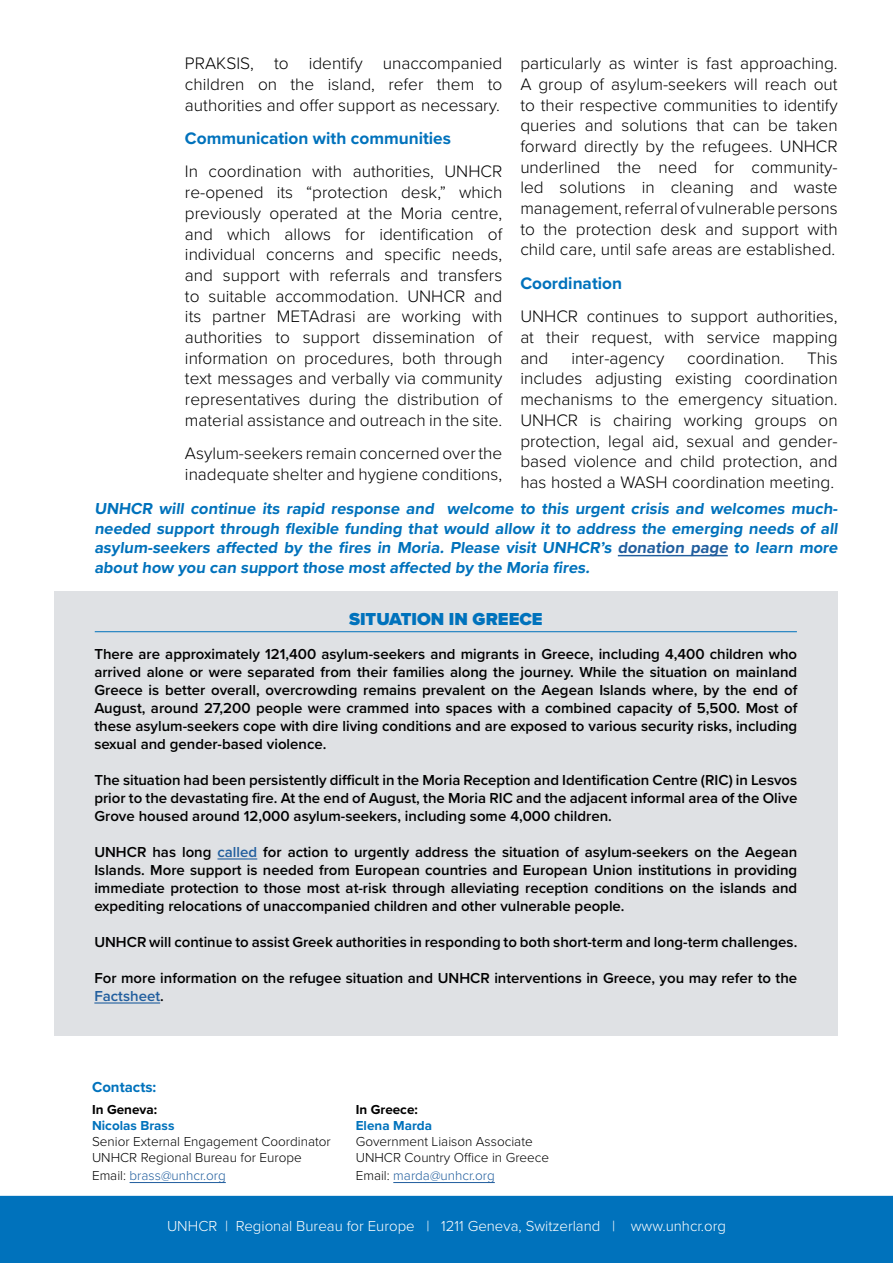
<style>
.page{position:relative;width:893px;height:1263px;background:#fff}
.page>*{position:absolute;margin:0;border:0;box-sizing:border-box;transform-origin:0 0}
.t1{font:900 18px "Proxima Nova";color:#0072bc}
.t2{font:300 17.25px/20.7px "Proxima Nova";color:#000;text-align:justify}
.t3{font:700 17.25px "Proxima Nova";color:#0072bc}
.t4{font:700 16.5px/19.8px "Proxima Nova";color:#0072bc;text-align:justify}
.t5{font:600 15px/18px "Proxima Nova";color:#000;text-align:justify}
.t6{font:300 15px "Proxima Nova";color:#fff}
.t7{font:700 15px "Proxima Nova";color:#0072bc}
.t8{font:300 13.5px/16.2px "Proxima Nova";color:#000}
.t9{font:300 13.5px "Proxima Nova";color:#215e9e}
.t10{font:700 13.5px "Proxima Nova";color:#0072bc}
.t11{font:700 13.5px "Proxima Nova";color:#000}
.s1{color:#215e9e}
.s2{color:#000}
</style>
<div class="page">
<div style="left:54px;top:591px;width:784px;height:444px;background:#dfe1e4"></div>
<hr style="left:217px;top:858px;width:40px;height:1px;background:#215e9e">
<hr style="left:94px;top:1002px;width:66px;height:1px;background:#215e9e">
<hr style="left:95px;top:631px;width:702px;height:1px;background:#0072bc">
<div style="left:0;top:1196px;width:893px;height:67px;background:#0072bc"></div>
<hr style="left:130px;top:1182px;width:96px;height:1px;background:#215e9e">
<hr style="left:393px;top:1182px;width:102px;height:1px;background:#215e9e">
<hr style="left:618px;top:555px;width:110px;height:1px;background:#215e9e">
<p class="t2" style="left:185px;top:52px;width:319px">PRAKSIS, to identify unaccompanied children on the island, refer them to authorities and offer support as necessary.</p>
<p class="t3" style="left:185px;top:125px;width:268px">Communication with communities</p>
<p class="t2" style="left:185px;top:160px;width:319px">In coordination with authorities, UNHCR re-opened its “protection desk,” which previously operated at the Moria centre, and which allows for identification of individual concerns and specific needs, and support with referrals and transfers to suitable accommodation. UNHCR and its partner METAdrasi are working with authorities to support dissemination of information on procedures, both through text messages and verbally via community representatives during the distribution of material assistance and outreach in the site.</p>
<p class="t2" style="left:185px;top:442px;width:319px">Asylum-seekers remain concerned over the inadequate shelter and hygiene conditions,</p>
<p class="t2" style="left:520px;top:52px;width:319px">particularly as winter is fast approaching.<br>A group of asylum-seekers will reach out to their respective communities to identify queries and solutions that can be taken forward directly by the refugees. UNHCR underlined the need for community&shy;led solutions in cleaning and waste management, referral of vulnerable persons to the protection desk and support with child care, until safe areas are established.</p>
<p class="t3" style="left:520px;top:270px;width:103px">Coordination</p>
<p class="t2" style="left:520px;top:305px;width:319px">UNHCR continues to support authorities, at their request, with service mapping and</p>
<p class="t2" style="left:520px;top:347px;width:319px;text-indent:287px">This includes adjusting existing coordination mechanisms to the emergency situation.<br>UNHCR is chairing working groups on protection, legal aid, sexual and gender&shy;based violence and child protection, and has hosted a WASH coordination meeting.</p>
<p class="t2" style="left:571px;top:347px;width:94px">inter-agency</p>
<p class="t2" style="left:687px;top:347px;width:98px">coordination.</p>
<p class="t4" style="left:94px;top:498px;width:748px">UNHCR will continue its rapid response and welcome to this urgent crisis and welcomes much&shy;needed support through flexible funding that would allow it to address the emerging needs of all asylum-seekers affected by the fires in Moria. Please visit UNHCR’s <span class="s1">donation page</span> to learn more about how you can support those most affected by the Moria fires.</p>
<p class="t1" style="left:349px;top:605px;width:195px">SITUATION IN GREECE</p>
<p class="t5" style="left:94px;top:644px;width:704px">There are approximately 121,400 asylum-seekers and migrants in Greece, including 4,400 children who arrived alone or were separated from their families along the journey. While the situation on mainland Greece is better overall, overcrowding remains prevalent on the Aegean Islands where, by the end of August, around 27,200 people were crammed into spaces with a combined capacity of 5,500. Most of these asylum-seekers cope with dire living conditions and are exposed to various security risks, including sexual and gender-based violence.</p>
<p class="t5" style="left:94px;top:770px;width:704px">The situation had been persistently difficult in the Moria Reception and Identification Centre (RIC) in Lesvos prior to the devastating fire. At the end of August, the Moria RIC and the adjacent informal area of the Olive Grove housed around 12,000 asylum-seekers, including some 4,000 children.</p>
<p class="t5" style="left:94px;top:842px;width:704px">UNHCR has long <span class="s1">called</span> for action to urgently address the situation of asylum-seekers on the Aegean Islands. More support is needed from European countries and European Union institutions in providing immediate protection to those most at-risk through alleviating reception conditions on the islands and expediting relocations of unaccompanied children and other vulnerable people.</p>
<p class="t5" style="left:94px;top:932px;width:704px">UNHCR will continue to assist Greek authorities in responding to both short-term and long-term challenges.</p>
<p class="t5" style="left:94px;top:968px;width:704px">For more information on the refugee situation and UNHCR interventions in Greece, you may refer to the<br><span class="s1">Factsheet</span>.</p>
<p class="t7" style="left:92px;top:1076px;width:66px">Contacts:</p>
<p class="t11" style="left:92px;top:1099px;width:67px">In Geneva:</p>
<p class="t10" style="left:92px;top:1115px;width:84px">Nicolas Brass</p>
<p class="t8" style="left:92px;top:1133px;width:240px">Senior External Engagement Coordinator<br>UNHCR Regional Bureau for Europe</p>
<p class="t9" style="left:92px;top:1166px;width:135px"><span class="s2">Email:</span> brass@unhcr.org</p>
<p class="t11" style="left:356px;top:1099px;width:64px">In Greece:</p>
<p class="t10" style="left:356px;top:1115px;width:78px">Elena Marda</p>
<p class="t8" style="left:356px;top:1133px;width:195px">Government Liaison Associate<br>UNHCR Country Office in Greece</p>
<p class="t9" style="left:356px;top:1166px;width:141px"><span class="s2">Email:</span> marda@unhcr.org</p>
<p class="t6" style="left:167px;top:1215px;width:560px">UNHCR | Regional Bureau for Europe | 1211 Geneva, Switzerland | www.unhcr.org</p>
</div>
